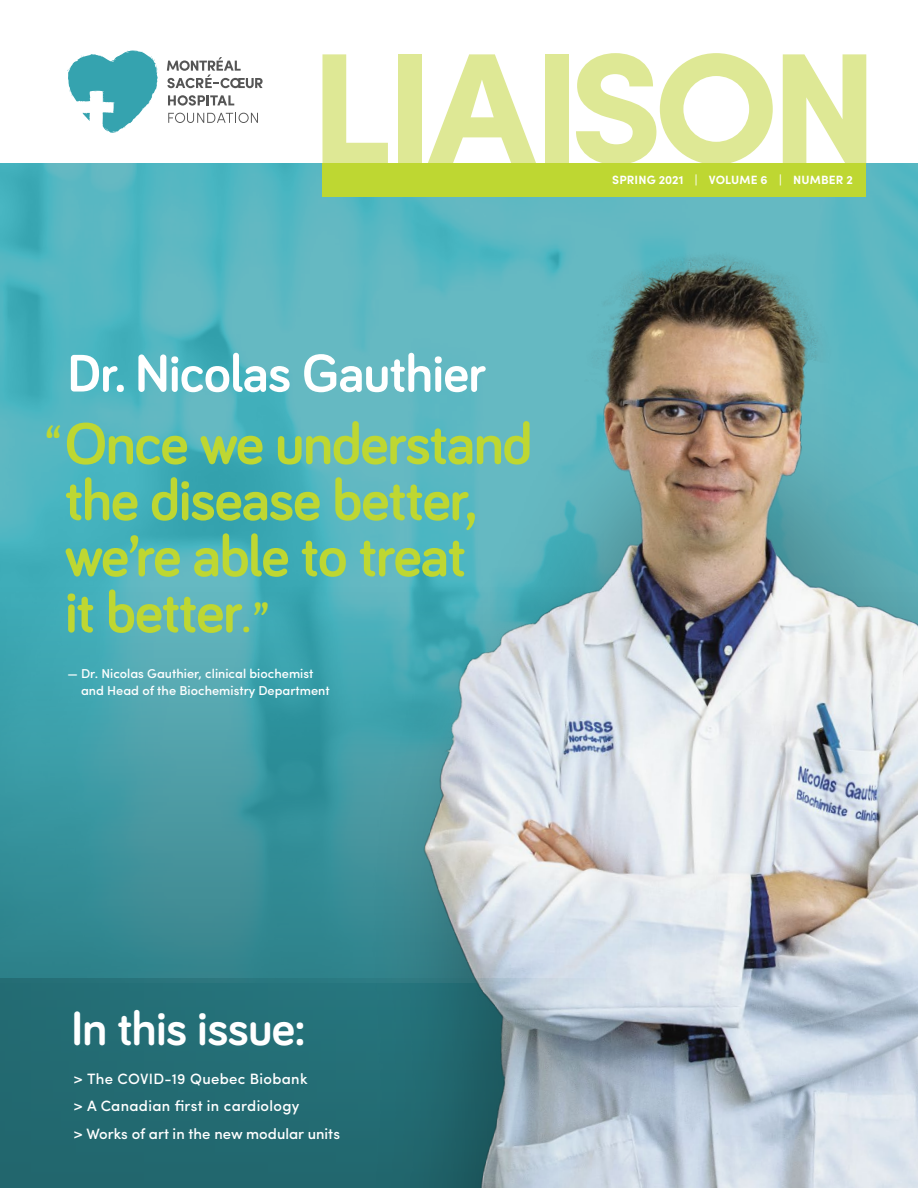
<style>
.page{position:relative;width:918px;height:1188px;background:#fff}
.page>*{position:absolute;margin:0;border:0;box-sizing:border-box;transform-origin:0 0}
.t1{font:700 60px/56.1px "Bariol";letter-spacing:-.02em;color:#bed732}
.t2{font:700 54.45px "Bariol";letter-spacing:-.01em;color:#fff}
.t3{font:700 49.35px "Bariol";letter-spacing:-.01em;color:#fff}
.t4{font:500 15px/27.3px "Sofia Pro";letter-spacing:.02em;color:#fff}
.t5{font:500 12.9px/17.1px "Sofia Pro";color:#fff}
.t6{font:700 12px "Sofia Pro";letter-spacing:.01em;color:#fff}
.s1{font-size:43.65px}
</style>
<div class="page">
<img style="left:0;top:163px;width:245px;height:424px">
<svg style="left:322px;top:54px;width:25px;height:79px;background:#dfe99a"></svg>
<div style="left:399px;top:54px;width:23px;height:109px;background:#dee895"></div>
<svg style="left:439px;top:54px;width:86px;height:79px"></svg>
<div style="left:545px;top:54px;width:24px;height:109px;background:#dee895"></div>
<svg style="left:576px;top:53px;width:197px;height:80px"></svg>
<svg style="left:783px;top:54px;width:83px;height:79px"></svg>
<svg style="left:167px;top:57px;width:96px;height:31px"></svg>
<svg style="left:168px;top:95px;width:66px;height:11px"></svg>
<svg style="left:168px;top:113px;width:90px;height:10px"></svg>
<svg style="left:67px;top:50px;width:91px;height:83px"></svg>
<svg style="left:0;top:587px;width:245px;height:391px;background:#439ba5"></svg>
<img style="left:246px;top:133px;width:672px;height:845px">
<svg style="left:0;top:978px;width:918px;height:210px;background:#66929c"></svg>
<h2 class="t2" style="left:68px;top:336px;width:420px">Dr. Nicolas Gauthier</h2>
<h1 class="t1" style="left:65px;top:413px;width:469px;text-indent:-19px"><span class="s1">“</span>Once we understand the disease better, we’re able to treat<br>it better<span class="s1">.”</span></h1>
<p class="t5" style="left:81px;top:664px;width:250px;text-indent:-14px">— Dr. Nicolas Gauthier, clinical biochemist and Head of the Biochemistry Department</p>
<p class="t6" style="left:612px;top:171px;width:242px">SPRING 2021 | VOLUME 6 | NUMBER 2</p>
<h3 class="t3" style="left:71px;top:994px;width:236px">In this issue:</h3>
<p class="t4" style="left:73px;top:1064px;width:268px">&gt; The COVID-19 Quebec Biobank<br>&gt; A Canadian first in cardiology<br>&gt; Works of art in the new modular units</p>
</div>
